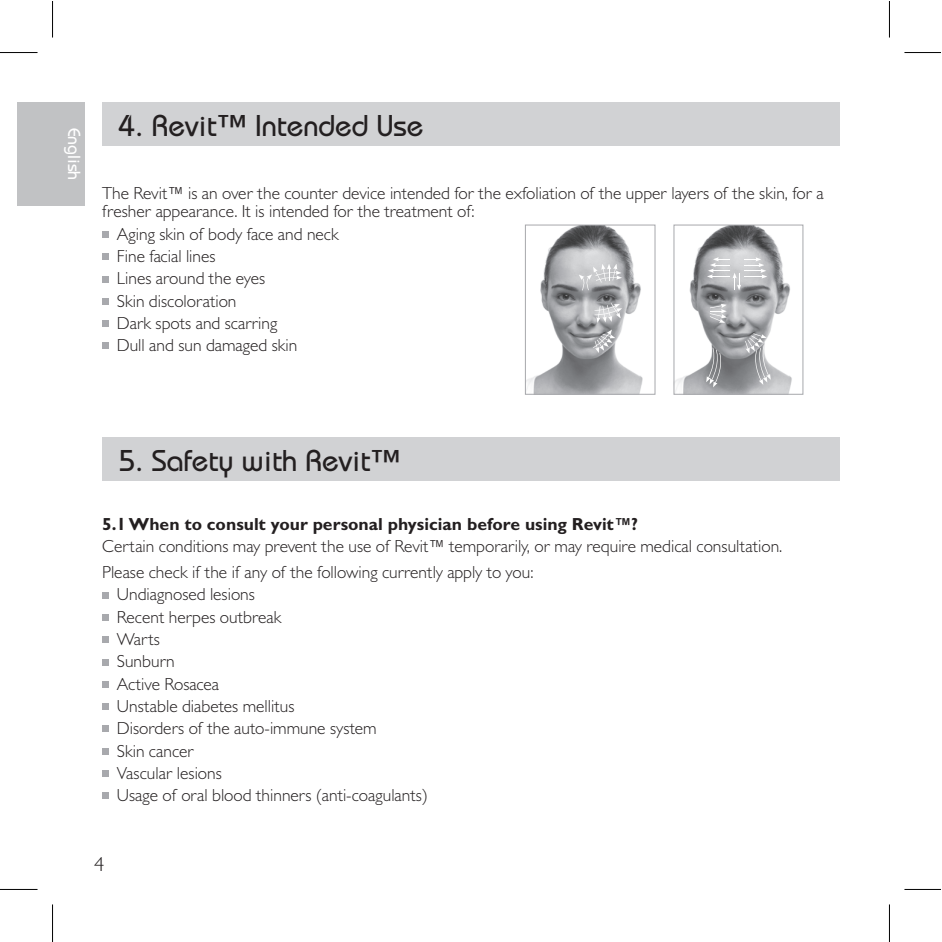
<style>
.page{position:relative;width:942px;height:942px;background:#fff}
.page>*{position:absolute;margin:0;border:0;box-sizing:border-box;transform-origin:0 0}
.t1{font:500 30px "Bauhaus";color:#231f20}
.t2{font:300 20.25px "Gill Sans MT Std";color:#231f20}
.t3{font:300 17.5px/22.2px "Gill Sans MT Std";color:#231f20}
.t4{font:700 17.5px "Gill Sans MT Pro";color:#231f20}
.t5{font:500 17.5px "Bauhaus";color:#fff}
</style>
<div class="page">
<div style="left:17px;top:102px;width:68px;height:103px;background:#c1c2c4"></div>
<div style="left:102px;top:102px;width:737px;height:44px;background:#d1d2d4"></div>
<div style="left:102px;top:437px;width:737px;height:44px;background:#d1d2d4"></div>
<svg style="left:102px;top:231px;width:6px;height:6px"></svg>
<svg style="left:102px;top:253px;width:6px;height:7px"></svg>
<svg style="left:102px;top:276px;width:6px;height:6px"></svg>
<svg style="left:102px;top:298px;width:6px;height:6px"></svg>
<svg style="left:102px;top:320px;width:6px;height:6px"></svg>
<svg style="left:102px;top:343px;width:6px;height:6px"></svg>
<svg style="left:102px;top:592px;width:6px;height:6px"></svg>
<svg style="left:102px;top:614px;width:6px;height:6px"></svg>
<svg style="left:102px;top:636px;width:6px;height:6px"></svg>
<svg style="left:102px;top:659px;width:6px;height:5px"></svg>
<svg style="left:102px;top:681px;width:6px;height:6px"></svg>
<svg style="left:102px;top:703px;width:6px;height:6px"></svg>
<svg style="left:102px;top:725px;width:6px;height:6px"></svg>
<svg style="left:102px;top:748px;width:6px;height:6px"></svg>
<svg style="left:102px;top:770px;width:6px;height:6px"></svg>
<svg style="left:102px;top:792px;width:6px;height:6px"></svg>
<img style="left:675px;top:226px;width:117px;height:166px">
<div style="left:673px;top:224px;width:130px;height:170px;border:1px solid #a8a9ad"></div>
<svg style="left:709px;top:304px;width:17px;height:19px"></svg>
<svg style="left:706px;top:257px;width:61px;height:33px;background:#c3c4c6"></svg>
<svg style="left:706px;top:347px;width:18px;height:40px"></svg>
<svg style="left:745px;top:333px;width:25px;height:52px"></svg>
<img style="left:526px;top:226px;width:117px;height:166px">
<div style="left:524px;top:224px;width:131px;height:170px;border:1px solid #a8a9ad"></div>
<svg style="left:594px;top:303px;width:28px;height:20px"></svg>
<svg style="left:593px;top:329px;width:22px;height:24px"></svg>
<svg style="left:578px;top:263px;width:44px;height:27px"></svg>
<hr style="left:0;top:52px;width:38px;height:1px;background:#000">
<hr style="left:904px;top:52px;width:36px;height:1px;background:#000">
<hr style="left:0;top:888px;width:38px;height:1px;background:#000">
<hr style="left:904px;top:888px;width:36px;height:1px;background:#000">
<hr style="left:52px;top:1px;width:1px;height:36px;background:#000">
<hr style="left:52px;top:904px;width:1px;height:37px;background:#000">
<hr style="left:888px;top:1px;width:1px;height:36px;background:#000">
<hr style="left:888px;top:904px;width:1px;height:37px;background:#000">
<p class="t5" style="left:85px;top:127px;width:54px;rotate:90deg">English</p>
<h1 class="t1" style="left:118px;top:108px;width:306px">4. Revit™ Intended Use</h1>
<p class="t3" style="left:102px;top:183px;width:723px;line-height:18.8px">The Revit™ is an over the counter device intended for the exfoliation of the upper layers of the skin, for a fresher appearance. It is intended for the treatment of:</p>
<p class="t3" style="left:117px;top:222px;width:223px">Aging skin of body face and neck<br>Fine facial lines<br>Lines around the eyes<br>Skin discoloration<br>Dark spots and scarring<br>Dull and sun damaged skin</p>
<h1 class="t1" style="left:118px;top:442px;width:283px">5. Safety with Revit™</h1>
<p class="t4" style="left:102px;top:513px;width:537px">5.1 When to consult your personal physician before using Revit™?</p>
<p class="t3" style="left:102px;top:533px;width:681px;line-height:25.8px">Certain conditions may prevent the use of Revit™ temporarily, or may require medical consultation.<br>Please check if the if any of the following currently apply to you:</p>
<p class="t3" style="left:117px;top:583px;width:312px">Undiagnosed lesions<br>Recent herpes outbreak<br>Warts<br>Sunburn<br>Active Rosacea<br>Unstable diabetes mellitus<br>Disorders of the auto-immune system<br>Skin cancer<br>Vascular lesions<br>Usage of oral blood thinners (anti-coagulants)</p>
<p class="t2" style="left:94px;top:851px;width:12px">4</p>
</div>
